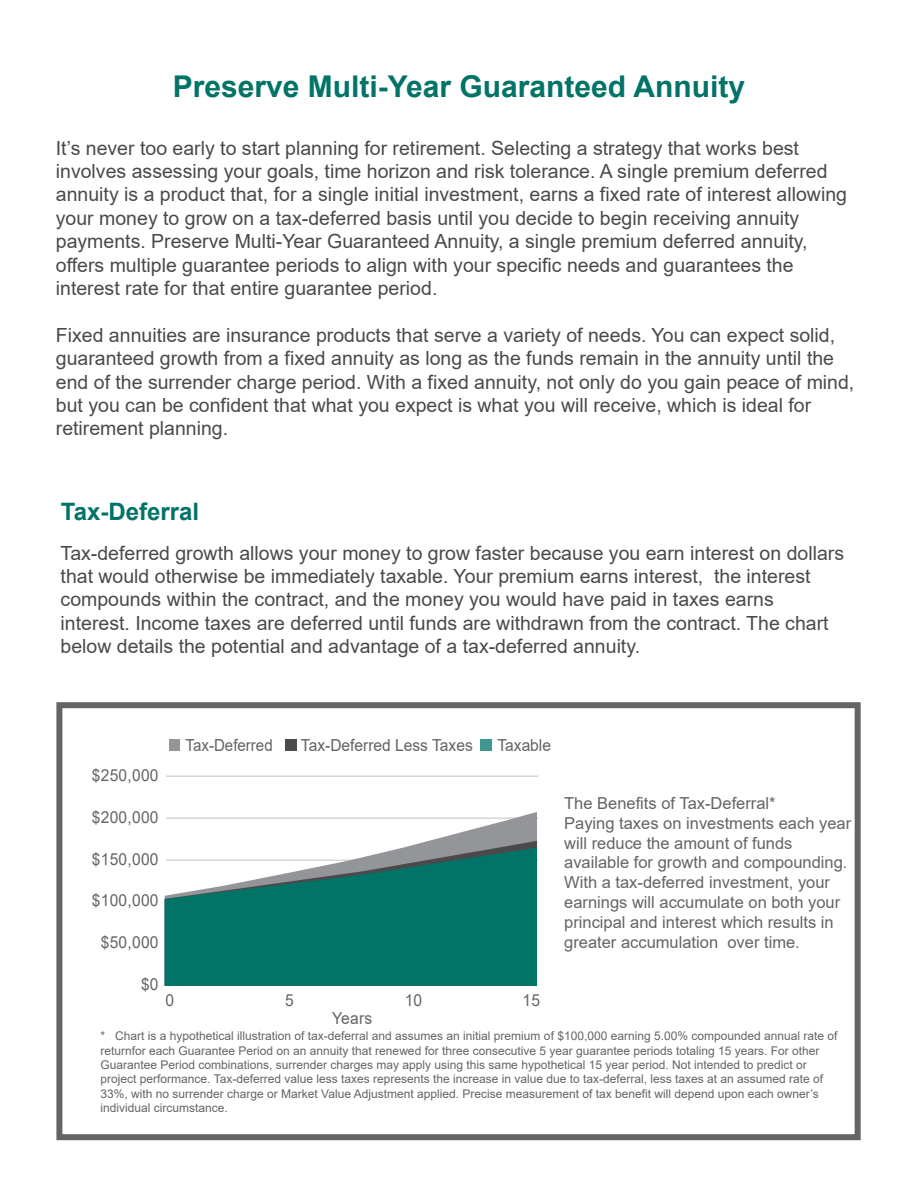
<style>
.page{position:relative;width:918px;height:1188px;background:#fff}
.page>*{position:absolute;margin:0;border:0;box-sizing:border-box;transform-origin:0 0}
.t1{font:700 30px "Arial";color:#027367}
.t2{font:700 24px "Arial";color:#027367}
.t3{font:19.5px/23.4px "Arial";color:#4a4a4d}
.t4{font:16.5px/19.8px "Arial";color:#636466}
.t5{font:16.5px "Arial";color:#636466;scale:.94 1}
.t6{font:16.5px "Arial";color:#636466;scale:.91 1}
.t7{font:12px/14.4px "Arial";color:#636466}
</style>
<div class="page">
<div style="left:169px;top:739px;width:11px;height:12px;background:#939598"></div>
<div style="left:285px;top:739px;width:12px;height:12px;background:#4a4a4d"></div>
<div style="left:481px;top:739px;width:11px;height:12px;background:#41968d"></div>
<hr style="left:166px;top:818px;width:372px;height:1px;background:#636466">
<hr style="left:166px;top:860px;width:372px;height:1px;background:#636466">
<hr style="left:166px;top:776px;width:372px;height:1px;background:#636466">
<svg style="left:166px;top:812px;width:371px;height:29px"></svg>
<svg style="left:402px;top:841px;width:135px;height:7px"></svg>
<svg style="left:165px;top:848px;width:372px;height:138px;background:#2a847b"></svg>
<div style="left:56px;top:702px;width:805px;height:438px;border:6px solid #636466"></div>
<h1 class="t1" style="left:173px;top:66px;width:574px">Preserve Multi-Year Guaranteed Annuity</h1>
<p class="t3" style="left:56px;top:136px;width:793px">It’s never too early to start planning for retirement. Selecting a strategy that works best involves assessing your goals, time horizon and risk tolerance. A single premium deferred annuity is a product that, for a single initial investment, earns a fixed rate of interest allowing your money to grow on a tax-deferred basis until you decide to begin receiving annuity payments. Preserve Multi-Year Guaranteed Annuity, a single premium deferred annuity, offers multiple guarantee periods to align with your specific needs and guarantees the interest rate for that entire guarantee period.</p>
<p class="t3" style="left:56px;top:323px;width:800px">Fixed annuities are insurance products that serve a variety of needs. You can expect solid, guaranteed growth from a fixed annuity as long as the funds remain in the annuity until the end of the surrender charge period. With a fixed annuity, not only do you gain peace of mind, but you can be confident that what you expect is what you will receive, which is ideal for retirement planning.</p>
<p class="t2" style="left:61px;top:495px;width:140px">Tax-Deferral</p>
<p class="t3" style="left:61px;top:541px;width:785px">Tax-deferred growth allows your money to grow faster because you earn interest on dollars that would otherwise be immediately taxable. Your premium earns interest, the interest compounds within the contract, and the money you would have paid in taxes earns interest. Income taxes are deferred until funds are withdrawn from the contract. The chart below details the potential and advantage of a tax-deferred annuity.</p>
<p class="t5" style="left:92px;top:764px;width:72px">$250,000</p>
<p class="t5" style="left:92px;top:806px;width:72px">$200,000</p>
<p class="t5" style="left:92px;top:848px;width:72px">$150,000</p>
<p class="t5" style="left:92px;top:889px;width:72px">$100,000</p>
<p class="t5" style="left:101px;top:931px;width:63px">$50,000</p>
<p class="t6" style="left:186px;top:733px;width:97px">Tax-Deferred</p>
<p class="t5" style="left:301px;top:733px;width:184px">Tax-Deferred Less Taxes</p>
<p class="t5" style="left:497px;top:733px;width:59px">Taxable</p>
<p class="t5" style="left:141px;top:973px;width:20px">$0</p>
<p class="t5" style="left:165px;top:989px;width:11px">0</p>
<p class="t5" style="left:285px;top:989px;width:11px">5</p>
<p class="t5" style="left:405px;top:989px;width:20px">10</p>
<p class="t5" style="left:523px;top:989px;width:20px">15</p>
<p class="t5" style="left:332px;top:1007px;width:44px">Years</p>
<p class="t4" style="left:564px;top:793px;width:289px">The Benefits of Tax-Deferral*<br>Paying taxes on investments each year will reduce the amount of funds available for growth and compounding.<br>With a tax-deferred investment, your earnings will accumulate on both your principal and interest which results in greater accumulation over time.</p>
<p class="t7" style="left:100px;top:1029px;width:739px">* Chart is a hypothetical illustration of tax-deferral and assumes an initial premium of $100,000 earning 5.00% compounded annual rate of returnfor each Guarantee Period on an annuity that renewed for three consecutive 5 year guarantee periods totaling 15 years. For other Guarantee Period combinations, surrender charges may apply using this same hypothetical 15 year period. Not intended to predict or project performance. Tax-deferred value less taxes represents the increase in value due to tax-deferral, less taxes at an assumed rate of 33%, with no surrender charge or Market Value Adjustment applied. Precise measurement of tax benefit will depend upon each owner’s individual circumstance.</p>
</div>
